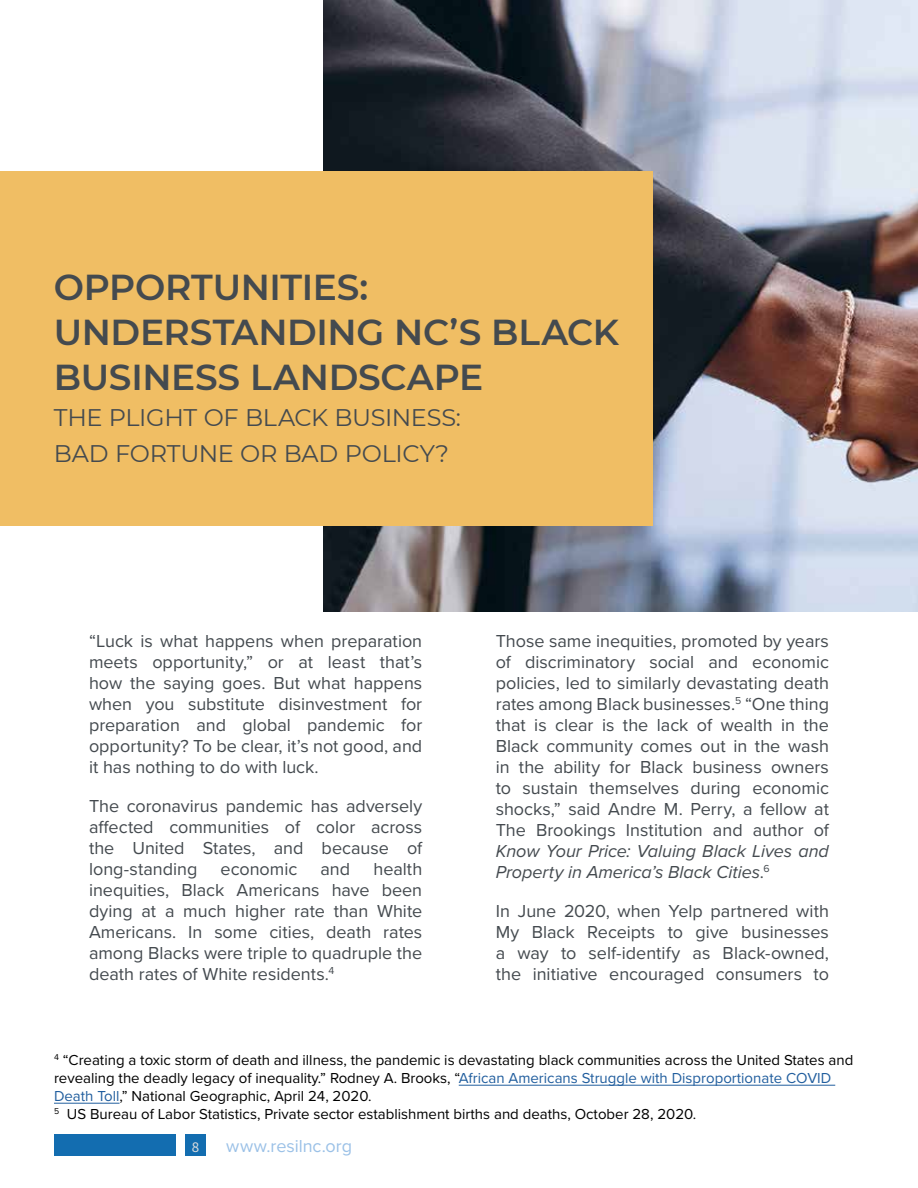
<style>
.page{position:relative;width:918px;height:1188px;background:#fff}
.page>*{position:absolute;margin:0;border:0;box-sizing:border-box;transform-origin:0 0}
.t1{font:600 36px/45px "Montserrat";letter-spacing:-.01em;color:#444a4f}
.t2{font:24px/36px "Montserrat";letter-spacing:-.01em;color:#444a4f}
.t3{font:18px/21px "Proxima Nova";color:#444a4f;text-align:justify}
.t4{font:italic 18px/21px "Proxima Nova";letter-spacing:-.005em;color:#444a4f}
.t5{font:18px "Proxima Nova";letter-spacing:-.005em;color:#9bc1e7}
.t6{font:15px/18px "Proxima Nova";color:#000}
.t7{font:15px "Source Sans Pro";color:#dedddd}
.s1{font-style:normal}
.s2{color:#215e9e}
</style>
<div class="page">
<img style="left:323px;top:0;width:595px;height:612px">
<div style="left:0;top:171px;width:652px;height:355px;background:#f0be64"></div>
<hr style="left:459px;top:1085px;width:376px;height:1px;background:#215e9e">
<hr style="left:54px;top:1103px;width:66px;height:1px;background:#215e9e">
<div style="left:185px;top:1134px;width:21px;height:21px;background:#136db0"></div>
<div style="left:54px;top:1134px;width:122px;height:21px;background:#136db0"></div>
<h1 class="t1" style="left:54px;top:263px;width:566px">OPPORTUNITIES:<br>UNDERSTANDING NC’S BLACK<br>BUSINESS LANDSCAPE</h1>
<h2 class="t2" style="left:54px;top:398px;width:408px">THE PLIGHT OF BLACK BUSINESS:<br>BAD FORTUNE OR BAD POLICY?</h2>
<p class="t3" style="left:89px;top:630px;width:335px">“Luck is what happens when preparation meets opportunity,” or at least that’s how the saying goes. But what happens when you substitute disinvestment for preparation and global pandemic for opportunity? To be clear, it’s not good, and it has nothing to do with luck.</p>
<p class="t3" style="left:89px;top:795px;width:335px">The coronavirus pandemic has adversely affected communities of color across the United States, and because of long-standing</p>
<p class="t3" style="left:89px;top:858px;width:335px;text-indent:284px">health inequities, Black Americans have been dying at a much higher rate than White Americans. In some cities, death rates among Blacks were triple to quadruple the death rates of White residents.<sup>4</sup></p>
<p class="t3" style="left:221px;top:858px;width:78px">economic</p>
<p class="t3" style="left:321px;top:858px;width:31px">and</p>
<p class="t3" style="left:496px;top:630px;width:335px">Those same inequities, promoted by years of discriminatory social and economic policies, led to similarly devastating death rates among Black businesses.<sup>5</sup> “One thing that is clear is the lack of wealth in the Black community comes out in the wash in the ability for Black business owners to sustain themselves during economic shocks,” said Andre M. Perry, a fellow at The Brookings Institution and author of</p>
<p class="t4" style="left:496px;top:840px;width:335px">Know Your Price: Valuing Black Lives and<br>Property in America’s Black Cities<span class="s1">.</span><sup>6</sup></p>
<p class="t3" style="left:496px;top:900px;width:335px">In June 2020, when Yelp partnered with My Black Receipts to give businesses a way to self-identify as Black-owned, the initiative encouraged consumers to</p>
<p class="t6" style="left:54px;top:1050px;width:801px"><sup>4</sup> “Creating a toxic storm of death and illness, the pandemic is devastating black communities across the United States and revealing the deadly legacy of inequality.” Rodney A. Brooks, “<span class="s2">African Americans Struggle with Disproportionate COVID Death Toll</span>,” National Geographic, April 24, 2020.<br><sup>5</sup> US Bureau of Labor Statistics, Private sector establishment births and deaths, October 28, 2020.</p>
<p class="t7" style="left:192px;top:1137px;width:9px">8</p>
<p class="t5" style="left:226px;top:1132px;width:127px">www.resilnc.org</p>
</div>
